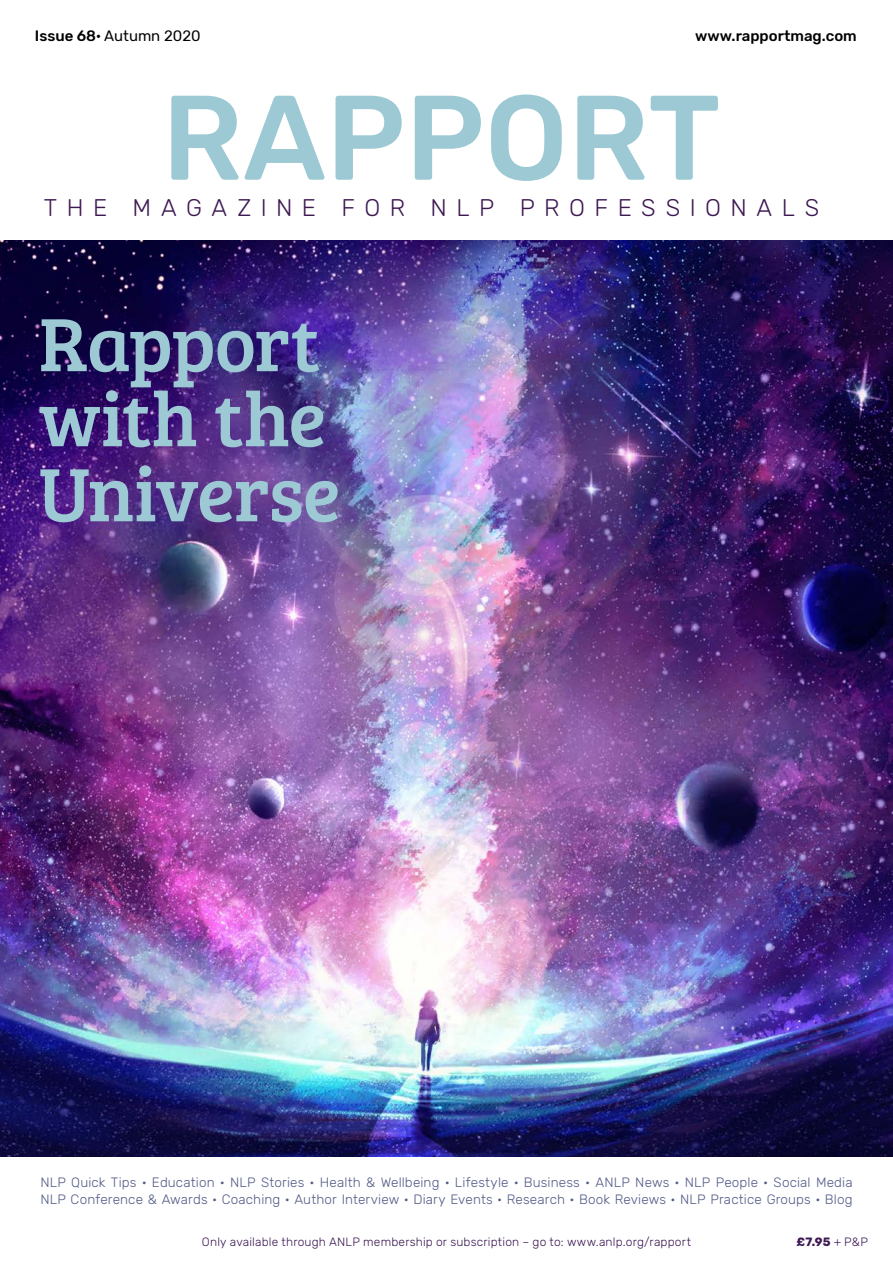
<style>
.page{position:relative;width:893px;height:1263px;background:#fff}
.page>*{position:absolute;margin:0;border:0;box-sizing:border-box;transform-origin:0 0}
.t1{font:500 120px "Rubik";color:#9cc9d3}
.t2{font:78px/75px "Bree Serif";letter-spacing:-.015em;color:#9cc9d3}
.t3{font:300 24px "Rubik";letter-spacing:.395em;color:#3d1853}
.t4{font:15px "Rubik";color:#000}
.t5{font:500 15px "Rubik";color:#000}
.t6{font:300 13.5px/16.5px "Rubik";letter-spacing:.01em;color:#535c87}
.t7{font:300 12px "Rubik";letter-spacing:.015em;color:#3d1853}
.t8{font:700 12px "Rubik";color:#3d1853}
.s1{font-weight:500}
.s2{font-weight:300}
</style>
<div class="page">
<img style="left:0;top:241px;width:893px;height:915px">
<p class="t4" style="left:35px;top:27px;width:167px"><span class="s1">Issue 68</span>· Autumn 2020</p>
<p class="t5" style="left:695px;top:27px;width:163px">www.rapportmag.com</p>
<h1 class="t1" style="left:162px;top:69px;width:560px">Rapport</h1>
<h3 class="t3" style="left:431px;top:194px;width:390px">N LP Professional s</h3>
<h3 class="t3" style="left:44px;top:194px;width:363px">The Magazine for</h3>
<h2 class="t2" style="left:39px;top:303px;width:303px">Rapport with the<br>Universe</h2>
<p class="t6" style="left:40px;top:1175px;width:814px">N LP Quick Tips · Education · N LP Stories · Health &amp; Wellbeing · Lifestyle · Business · AN LP News · N LP People · Social Media<br>N LP Conference &amp; Awards · Coaching · Author I nterview · Diary Events · Research · Book Reviews · N LP Practice Groups · Blog</p>
<p class="t8" style="left:796px;top:1235px;width:73px">£7.95 <span class="s2">+ P&amp;P</span></p>
<p class="t7" style="left:202px;top:1235px;width:491px">Only available through AN LP membership or subscription – go to: www.anlp.org/rapport</p>
</div>
